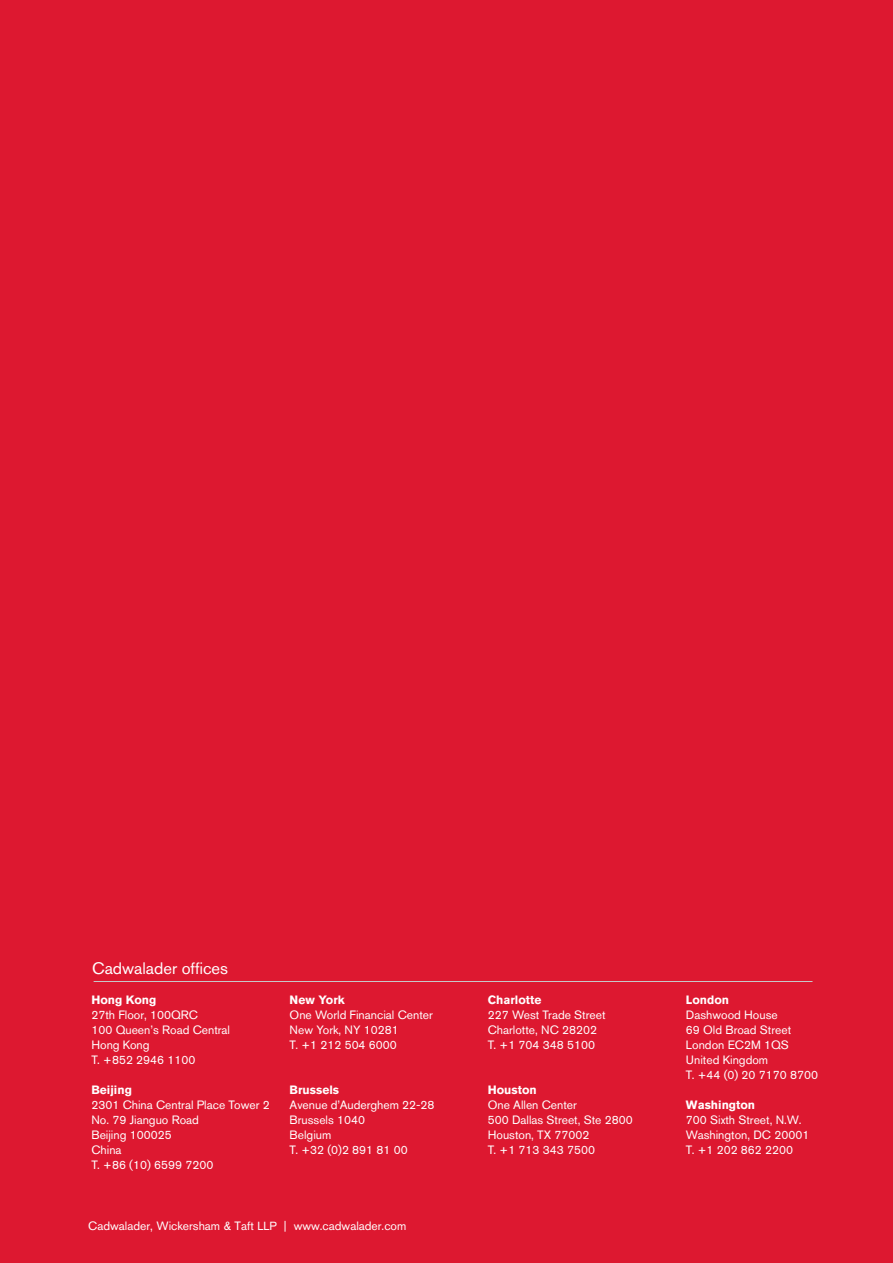
<style>
.page{position:relative;width:893px;height:1263px;background:#dd1830}
.page>*{position:absolute;margin:0;border:0;box-sizing:border-box;transform-origin:0 0}
.t1{font:16.5px "Akzidenz Grotesk BQ";color:#fff}
.Bios{font:12px "Akzidenz Grotesk BQ";color:#fff}
.Bios-2{font:700 12px "Akzidenz Grotesk BQ";color:#fff}
.s1{font-size:11.7px}
</style>
<div class="page">
<hr style="left:94px;top:981px;width:718px;height:1px;background:#c7c8ca">
<p class="t1" style="left:92px;top:959px;width:138px">Cadwalader offices</p>
<p class="Bios-2" style="left:91px;top:993px;width:66px">Hong Kong</p>
<p class="Bios" style="left:91px;top:1007px;width:108px">27th Floor, 100QRC</p>
<p class="Bios" style="left:91px;top:1022px;width:140px">100 Queen’s Road Central</p>
<p class="Bios" style="left:91px;top:1037px;width:60px">Hong Kong</p>
<p class="Bios" style="left:91px;top:1052px;width:106px">T. +852 2946 1100</p>
<p class="Bios-2" style="left:91px;top:1083px;width:42px">Beijing</p>
<p class="Bios" style="left:91px;top:1097px;width:180px">2301 China Central Place Tower 2</p>
<p class="Bios" style="left:91px;top:1112px;width:109px">No. 79 Jianguo Road</p>
<p class="Bios" style="left:91px;top:1127px;width:82px">Beijing 100025</p>
<p class="Bios" style="left:91px;top:1142px;width:32px">China</p>
<p class="Bios" style="left:91px;top:1157px;width:123px">T. +86 (10) 6599 7200</p>
<p class="Bios-2" style="left:290px;top:993px;width:57px">New York</p>
<p class="Bios" style="left:290px;top:1007px;width:145px">One World Financial Center</p>
<p class="Bios" style="left:290px;top:1022px;width:111px">New York, NY 10281</p>
<p class="Bios" style="left:290px;top:1037px;width:109px">T. +1 212 504 6000</p>
<p class="Bios-2" style="left:290px;top:1083px;width:51px">Brussels</p>
<p class="Bios" style="left:290px;top:1097px;width:146px">Avenue d’Auderghem 22-28</p>
<p class="Bios" style="left:290px;top:1112px;width:77px">Brussels 1040</p>
<p class="Bios" style="left:290px;top:1127px;width:43px">Belgium</p>
<p class="Bios" style="left:290px;top:1142px;width:120px">T. +32 (0)2 891 81 00</p>
<p class="Bios" style="left:88px;top:1218px;width:320px">Cadwalader, Wickersham &amp; Taft <span class="s1">LLP |</span> www.cadwalader.com</p>
<p class="Bios-2" style="left:488px;top:993px;width:55px">Charlotte</p>
<p class="Bios" style="left:488px;top:1007px;width:119px">227 West Trade Street</p>
<p class="Bios" style="left:488px;top:1022px;width:111px">Charlotte, NC 28202</p>
<p class="Bios" style="left:488px;top:1037px;width:109px">T. +1 704 348 5100</p>
<p class="Bios-2" style="left:488px;top:1083px;width:50px">Houston</p>
<p class="Bios" style="left:488px;top:1097px;width:91px">One Allen Center</p>
<p class="Bios" style="left:488px;top:1112px;width:146px">500 Dallas Street, Ste 2800</p>
<p class="Bios" style="left:488px;top:1127px;width:103px">Houston, TX 77002</p>
<p class="Bios" style="left:488px;top:1142px;width:109px">T. +1 713 343 7500</p>
<p class="Bios-2" style="left:686px;top:993px;width:45px">London</p>
<p class="Bios" style="left:686px;top:1007px;width:93px">Dashwood House</p>
<p class="Bios" style="left:686px;top:1022px;width:107px">69 Old Broad Street</p>
<p class="Bios" style="left:686px;top:1037px;width:104px">London EC2M 1QS</p>
<p class="Bios" style="left:686px;top:1052px;width:84px">United Kingdom</p>
<p class="Bios" style="left:686px;top:1067px;width:134px">T. +44 (0) 20 7170 8700</p>
<p class="Bios-2" style="left:686px;top:1098px;width:71px">Washington</p>
<p class="Bios" style="left:686px;top:1112px;width:117px">700 Sixth Street, N.W.</p>
<p class="Bios" style="left:686px;top:1127px;width:125px">Washington, DC 20001</p>
<p class="Bios" style="left:686px;top:1142px;width:109px">T. +1 202 862 2200</p>
</div>
